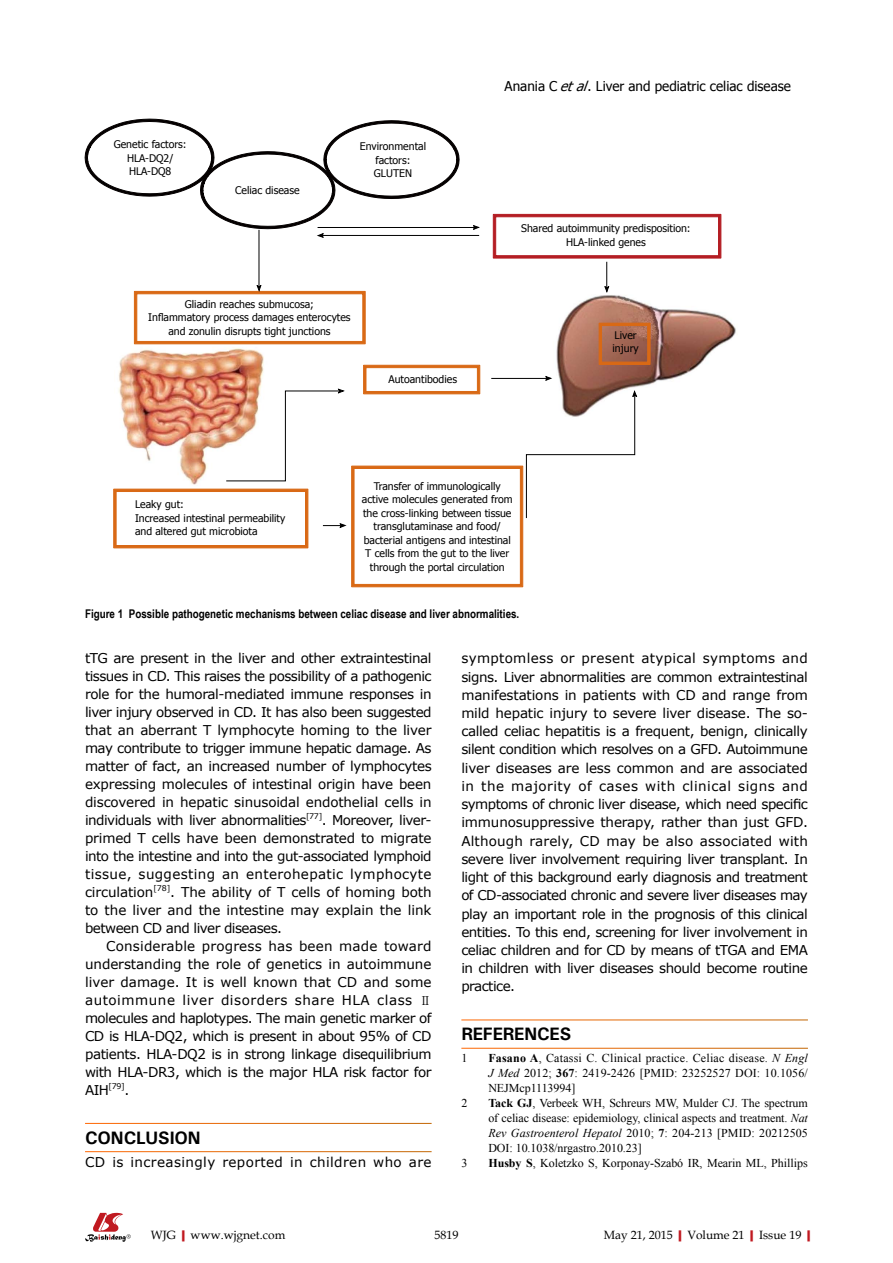
<style>
.page{position:relative;width:893px;height:1263px;background:#fff}
.page>*{position:absolute;margin:0;border:0;box-sizing:border-box;transform-origin:0 0}
.t1{font:700 18px "Univers";letter-spacing:-.01em;color:#000}
.t2{font:13.5px/18.1px "Verdana";letter-spacing:-.01em;color:#000;text-align:justify}
.t3{font:13.5px "Verdana";letter-spacing:-.04em;color:#000}
.t4{font:13.5px "Verdana";letter-spacing:-.03em;color:#000}
.t5{font:13.5px "Verdana";letter-spacing:-.035em;color:#000}
.t6{font:13.5px "Tahoma";color:#000}
.t7{font:13.5px "Verdana";letter-spacing:.03em;color:#000}
.t8{font:13.5px "Verdana";letter-spacing:.04em;color:#000}
.t9{font:13.5px "Verdana";letter-spacing:.01em;color:#000}
.t10{font:12px/15px "Times New Roman";color:#000;text-align:justify}
.t11{font:700 12px "Arial Narrow";color:#000}
.t12{font:12px "Book Antiqua";color:#000}
.t13{font:10.5px/13.5px "Tahoma";color:#000;text-align:center}
.t14{font:7.8px "Verdana";color:#000}
.s1{font-style:italic}
.s2{font-family:"Koz Min Pro";font-size:12px}
.s3{font-weight:700}
.s4{font-weight:700;color:#c01920}
</style>
<div class="page">
<svg style="left:85px;top:1213px;width:46px;height:29px"></svg>
<svg style="left:85px;top:119px;width:636px;height:468px"></svg>
<p class="t13" style="left:114px;top:137px;width:74px">Genetic factors:<br>HLA-DQ2/<br>HLA-DQ8</p>
<p class="t13" style="left:235px;top:183px;width:66px">Celiac disease</p>
<p class="t13" style="left:360px;top:139px;width:68px">Environmental factors:<br>GLUTEN</p>
<p class="t13" style="left:148px;top:297px;width:204px">Gliadin reaches submucosa;<br>Inflammatory process damages enterocytes and zonulin disrupts tight junctions</p>
<p class="t13" style="left:388px;top:372px;width:70px">Autoantibodies</p>
<p class="t6" style="left:505px;top:77px;width:288px">Anania C <span class="s1">etal</span>. Liver and pediatric celiac disease</p>
<p class="t13" style="left:521px;top:221px;width:171px">Shared autoimmunity predisposition:<br>HLA-linked genes</p>
<p class="t13" style="left:613px;top:328px;width:28px;text-align:left">Liver injury</p>
<p class="t13" style="left:135px;top:497px;width:152px;text-align:left">Leaky gut:<br>Increased intestinal permeability and altered gut microbiota</p>
<p class="t13" style="left:362px;top:478px;width:152px">Transfer of immunologically active molecules generated from the cross-linking between tissue transglutaminase and food/ bacterial antigens and intestinal<br>T cells from the gut to the liver through the portal circulation</p>
<p class="t11" style="left:85px;top:605px;width:436px">Figure 1 Possible pathogenetic mechanisms between celiac disease and liver abnormalities.</p>
<p class="t2" style="left:85px;top:649px;width:348px">tTG are present in the liver and other extraintestinal tissues in CD. This raises the possibility of a pathogenic role for the humoral-mediated immune responses in liver injury observed in CD. It has also been suggested that an aberrant T lymphocyte homing to the liver may contribute to trigger immune hepatic damage. As matter of fact, an increased number of lymphocytes expressing molecules of intestinal origin have been discovered in hepatic sinusoidal endothelial cells in individuals with liver abnormalities</p>
<p class="t14" style="left:306px;top:811px;width:18px">[77]</p>
<p class="t2" style="left:85px;top:811px;width:348px;text-indent:237px">. Moreover, liver&shy;primed T cells have been demonstrated to migrate into the intestine and into the gut-associated lymphoid tissue, suggesting an enterohepatic lymphocyte circulation</p>
<p class="t14" style="left:153px;top:883px;width:18px">[78]</p>
<p class="t2" style="left:170px;top:883px;width:263px">. The ability of T cells of homing both</p>
<p class="t2" style="left:85px;top:901px;width:348px">to the liver and the intestine may explain the link</p>
<p class="t3" style="left:85px;top:920px;width:199px">between CD and liver diseases.</p>
<p class="t9" style="left:106px;top:938px;width:327px">Considerable progress has been made toward</p>
<p class="t2" style="left:85px;top:955px;width:348px">understanding the role of genetics in autoimmune</p>
<p class="t2" style="left:85px;top:973px;width:348px">liver damage. It is well known that CD and some</p>
<p class="t8" style="left:85px;top:992px;width:348px">autoimmune liver disorders share HLA class <span class="s2">Ⅱ</span></p>
<p class="t3" style="left:85px;top:1010px;width:348px">molecules and haplotypes. The main genetic marker of</p>
<p class="t3" style="left:85px;top:1028px;width:348px">CD is HLA-DQ2, which is present in about 95% of CD</p>
<p class="t4" style="left:85px;top:1046px;width:348px">patients. HLA-DQ2 is in strong linkage disequilibrium</p>
<p class="t5" style="left:85px;top:1064px;width:348px">with HLA-DR3, which is the major HLA risk factor for</p>
<p class="t2" style="left:85px;top:1081px;width:25px">AIH</p>
<p class="t14" style="left:108px;top:1081px;width:18px">[79]</p>
<p class="t2" style="left:124px;top:1081px;width:6px">.</p>
<p class="t1" style="left:85px;top:1126px;width:117px">CONCLUSION</p>
<p class="t7" style="left:85px;top:1154px;width:348px">CD is increasingly reported in children who are</p>
<p class="t2" style="left:461px;top:649px;width:348px">symptomless or present atypical symptoms and signs. Liver abnormalities are common extraintestinal manifestations in patients with CD and range from mild hepatic injury to severe liver disease. The so&shy;called celiac hepatitis is a frequent, benign, clinically silent condition which resolves on a GFD. Autoimmune liver diseases are less common and are associated in the majority of cases with clinical signs and symptoms of chronic liver disease, which need specific immunosuppressive therapy, rather than just GFD.<br>Although rarely, CD may be also associated with severe liver involvement requiring liver transplant. In light of this background early diagnosis and treatment of CD-associated chronic and severe liver diseases may play an important role in the prognosis of this clinical entities. To this end, screening for liver involvement in celiac children and for CD by means of tTGA and EMA in children with liver diseases should become routine practice.</p>
<p class="t1" style="left:461px;top:1022px;width:111px">REFERENCES</p>
<p class="t10" style="left:461px;top:1050px;width:7px">1</p>
<p class="t10" style="left:488px;top:1050px;width:321px"><span class="s3">Fasano A</span>, Catassi C. Clinical practice. Celiac disease. <span class="s1">N Engl J Med</span> 2012; <span class="s3">367</span>: 2419-2426 [PMID: 23252527 DOI: 10.1056/ NEJMcp1113994]</p>
<p class="t10" style="left:461px;top:1095px;width:7px">2</p>
<p class="t10" style="left:488px;top:1095px;width:321px"><span class="s3">Tack GJ</span>, Verbeek WH, Schreurs MW, Mulder CJ. The spectrum of celiac disease: epidemiology, clinical aspects and treatment. <span class="s1">Nat Rev Gastroenterol Hepatol</span> 2010; <span class="s3">7</span>: 204-213 [PMID: 20212505<br>DOI: 10.1038/nrgastro.2010.23]</p>
<p class="t10" style="left:461px;top:1155px;width:7px">3</p>
<p class="t10" style="left:488px;top:1155px;width:321px"><span class="s3">Husby S</span>, Koletzko S, Korponay-Szabó IR, Mearin ML, Phillips</p>
<p class="t12" style="left:151px;top:1226px;width:136px">WJG<span class="s4">|</span>www.wjgnet.com</p>
<p class="t12" style="left:434px;top:1226px;width:25px">5819</p>
<p class="t12" style="left:604px;top:1226px;width:214px">May 21, 2015<span class="s4">|</span>Volume 21<span class="s4">|</span>Issue 19<span class="s4">|</span></p>
</div>
